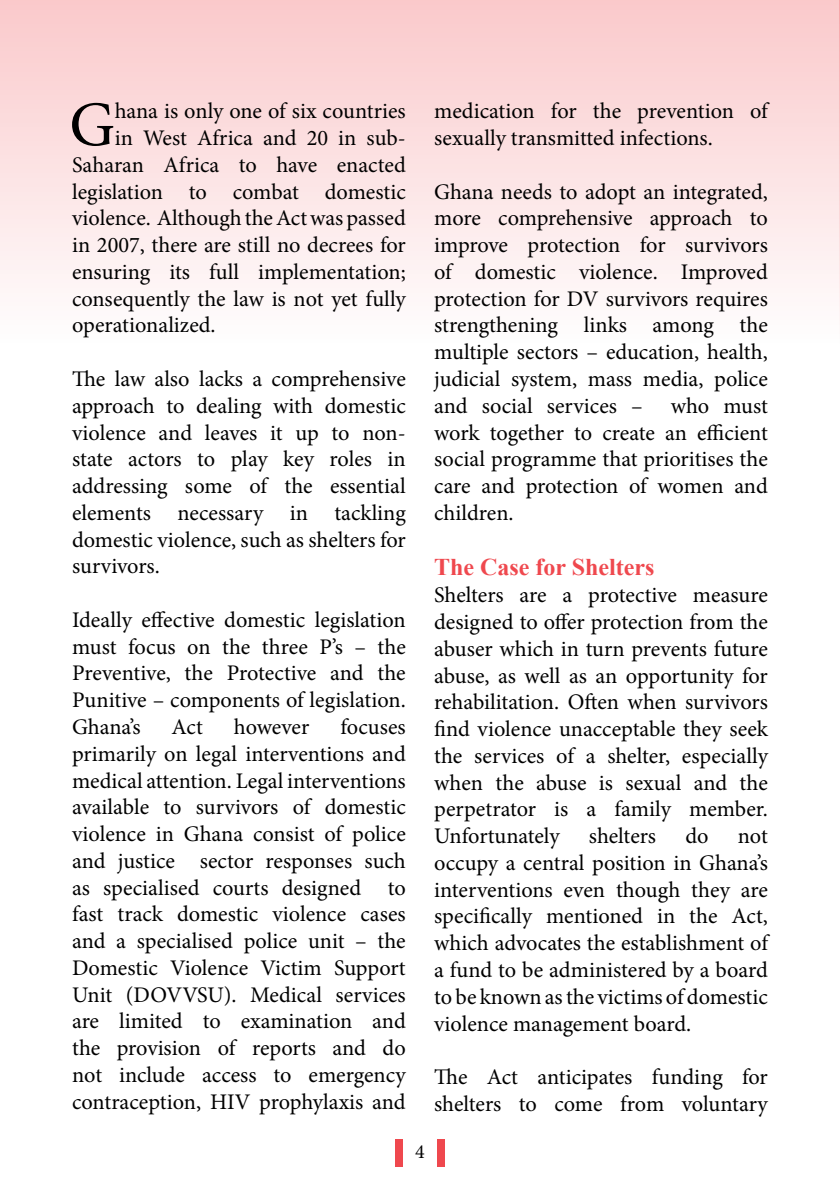
<style>
.page{position:relative;width:840px;height:1191px;background:#fff}
.page>*{position:absolute;margin:0;border:0;box-sizing:border-box;transform-origin:0 0}
.t1{font:63.4px "Minion Pro";color:#000}
.t2{font:700 24px "Times New Roman";color:#ef484e}
.t3{font:22.2px/26.8px "Minion Pro";color:#000;text-align:justify}
.t4{font:20px "Minion Pro";color:#000}
</style>
<div class="page">
<div style="left:395px;top:1139px;width:7px;height:27px;background:#ef484e"></div>
<div style="left:437px;top:1139px;width:7px;height:27px;background:#ef484e"></div>
<div style="left:0;top:0;width:839px;height:376px;background:linear-gradient(to bottom,#fac9cb,#fff)"></div>
<hr style="left:839px;top:0;width:1px;height:377px;background:#ef484e">
<h1 class="t1" style="left:69px;top:82px;width:47px">G</h1>
<p class="t3" style="left:115px;top:98px;width:292px">hana is only one of six countries</p>
<p class="t3" style="left:115px;top:125px;width:292px">in West Africa and 20 in sub-</p>
<p class="t3" style="left:72px;top:151px;width:335px">Saharan Africa to have enacted</p>
<p class="t3" style="left:72px;top:178px;width:335px">legislation to combat domestic</p>
<p class="t3" style="left:72px;top:205px;width:335px">violence. Although the Act was passed</p>
<p class="t3" style="left:72px;top:232px;width:335px">in 2007, there are still no decrees for</p>
<p class="t3" style="left:72px;top:258px;width:335px">ensuring its full implementation;</p>
<p class="t3" style="left:72px;top:285px;width:335px">consequently the law is not yet fully</p>
<p class="t3" style="left:72px;top:312px;width:145px">operationalized.</p>
<p class="t3" style="left:72px;top:365px;width:335px">The law also lacks a comprehensive approach to dealing with domestic violence and leaves it up to non&shy;state actors to play key roles in addressing some of the essential elements necessary in tackling domestic violence, such as shelters for survivors.</p>
<p class="t3" style="left:72px;top:606px;width:335px">Ideally effective domestic legislation must focus on the three P’s – the Preventive, the Protective and the Punitive – components of legislation.<br>Ghana’s</p>
<p class="t3" style="left:72px;top:713px;width:335px;text-indent:268px">focuses primarily on legal interventions and medical attention. Legal interventions available to survivors of domestic violence in Ghana consist of police and justice sector responses such as specialised courts designed to fast track domestic violence cases and a specialised police unit – the Domestic Violence Victim Support Unit (DOVVSU). Medical services are limited to examination and the provision of reports and do not include access to emergency contraception, HIV prophylaxis and</p>
<p class="t3" style="left:171px;top:713px;width:33px">Act</p>
<p class="t3" style="left:234px;top:713px;width:77px">however</p>
<p class="t3" style="left:434px;top:98px;width:335px">medication for the prevention of sexually transmitted infections.</p>
<p class="t3" style="left:434px;top:178px;width:335px">Ghana needs to adopt an integrated, more comprehensive approach to improve protection for survivors of domestic violence. Improved protection for DV survivors requires strengthening links among the multiple sectors – education, health, judicial system, mass media, police and social services –</p>
<p class="t3" style="left:434px;top:392px;width:335px;text-indent:236px">who must work together to create an efficient social programme that prioritises the care and protection of women and children.</p>
<p class="t2" style="left:434px;top:551px;width:222px">The Case for Shelters</p>
<p class="t3" style="left:434px;top:582px;width:335px">Shelters are a protective measure designed to offer protection from the abuser which in turn prevents future abuse, as well as an opportunity for rehabilitation. Often when survivors find violence unacceptable they seek the services of a shelter, especially when the abuse is sexual and the perpetrator is a family member.<br>Unfortunately</p>
<p class="t3" style="left:588px;top:822px;width:69px">shelters</p>
<p class="t3" style="left:685px;top:822px;width:25px">do</p>
<p class="t3" style="left:434px;top:822px;width:335px;text-indent:303px">not occupy a central position in Ghana’s interventions even though they are specifically mentioned in the Act, which advocates the establishment of a fund to be administered by a board to be known as the victims of domestic violence management board.</p>
<p class="t3" style="left:434px;top:1063px;width:335px">The Act anticipates funding for shelters to come from voluntary</p>
<p class="t4" style="left:415px;top:1138px;width:11px">4</p>
</div>
